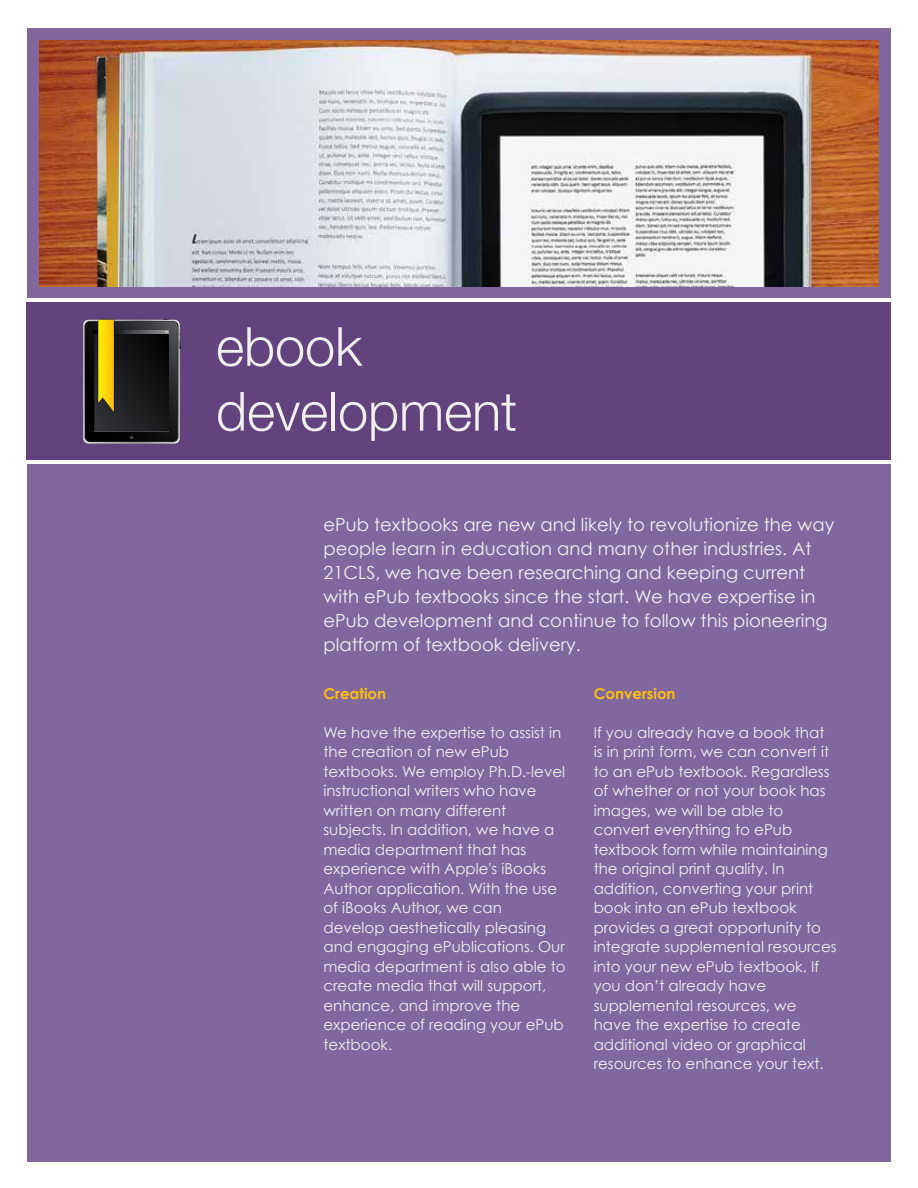
<style>
.page{position:relative;width:918px;height:1188px;background:#fff}
.page>*{position:absolute;margin:0;border:0;box-sizing:border-box;transform-origin:0 0}
.t1{font:300 54px/64.8px "Helvetica Neue";color:#f1f1f2}
.t2{font:18px/24px "Century Gothic";color:#f1f1f2}
.t3{font:15px/19.5px "Century Gothic";color:#f1f1f2}
.t4{font:700 15px "Century Gothic";color:#fdbd10}
</style>
<div class="page">
<div style="left:27px;top:28px;width:864px;height:1134px;background:#80679d"></div>
<div style="left:27px;top:299px;width:864px;height:165px;background:linear-gradient(to right,#fff,#fff)"></div>
<div style="left:27px;top:303px;width:864px;height:157px;background:#63437e"></div>
<img style="left:40px;top:40px;width:838px;height:246px">
<svg style="left:83px;top:319px;width:98px;height:125px;background:#3d3825"></svg>
<h1 class="t1" style="left:216px;top:310px;width:303px">ebook development</h1>
<p class="t2" style="left:324px;top:512px;width:512px">ePub textbooks are new and likely to revolutionize the way people learn in education and many other industries. At 21CLS, we have been researching and keeping current with ePub textbooks since the start. We have expertise in ePub development and continue to follow this pioneering platform of textbook delivery.</p>
<p class="t4" style="left:324px;top:684px;width:64px">Creation</p>
<p class="t3" style="left:324px;top:722px;width:244px">We have the expertise to assist in the creation of new ePub textbooks. We employ Ph.D.-level instructional writers who have written on many different subjects. In addition, we have a media department that has experience with Apple's iBooks<br>Author application. With the use of iBooks Author, we can develop aesthetically pleasing and engaging ePublications. Our media department is also able to create media that will support, enhance, and improve the experience of reading your ePub textbook.</p>
<p class="t4" style="left:594px;top:684px;width:83px">Conversion</p>
<p class="t3" style="left:594px;top:722px;width:245px">If you already have a book that is in print form, we can convert it to an ePub textbook. Regardless of whether or not your book has images, we will be able to convert everything to ePub textbook form while maintaining the original print quality. In addition, converting your print book into an ePub textbook provides a great opportunity to integrate supplemental resources into your new ePub textbook. If you don’t already have supplemental resources, we have the expertise to create additional video or graphical resources to enhance your text.</p>
</div>
